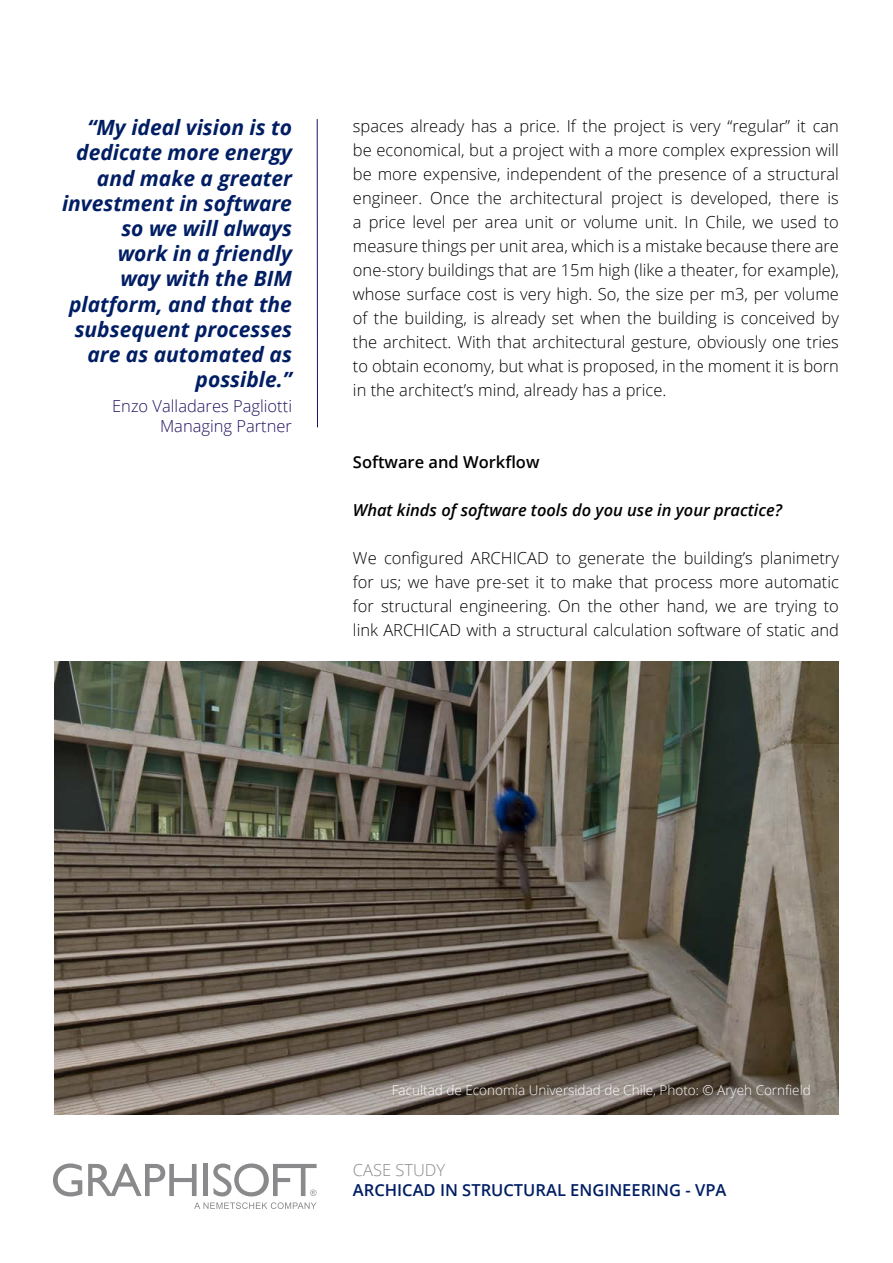
<style>
.page{position:relative;width:893px;height:1263px;background:#fff}
.page>*{position:absolute;margin:0;border:0;box-sizing:border-box;transform-origin:0 0}
.t1{font:italic 700 21px/25.2px "Open Sans";color:#011e64;text-align:right}
.t2{font:300 16.5px/24px "Open Sans";color:#000;text-align:justify}
.t3{font:italic 600 16.5px "Open Sans";color:#000}
.t4{font:300 16.5px/19.8px "Open Sans";color:#231161;text-align:right}
.t5{font:600 16.5px "Open Sans";color:#011e64}
.t6{font:600 16.5px "Open Sans";color:#000}
.t7{font:300 16.5px "Open Sans";color:#8a8a8d}
.t8{font:300 13.5px "Open Sans";color:#fff}
</style>
<div class="page">
<svg style="left:53px;top:1163px;width:29px;height:33px"></svg>
<svg style="left:88px;top:1164px;width:109px;height:32px"></svg>
<div style="left:203px;top:1163px;width:5px;height:33px;background:#8a8a8d"></div>
<svg style="left:213px;top:1163px;width:104px;height:33px"></svg>
<svg style="left:194px;top:1202px;width:123px;height:7px"></svg>
<img style="left:54px;top:662px;width:785px;height:452px">
<hr style="left:317px;top:119px;width:1px;height:308px;background:#231161">
<p class="t1" style="left:62px;top:114px;width:232px">“My ideal vision is to dedicate more energy and make a greater investment in software so we will always<br>work in a friendly<br>way with the BIM platform, and that the subsequent processes are as automated as possible.”</p>
<p class="t4" style="left:112px;top:396px;width:181px">Enzo Valladares Pagliotti<br>Managing Partner</p>
<p class="t2" style="left:353px;top:113px;width:488px">spaces already has a price. If the project is very “regular” it can be economical, but a project with a more complex expression will be more expensive, independent of the presence of a structural engineer. Once the architectural project is developed, there is a price level per area unit or volume unit. In Chile, we used to measure things per unit area, which is a mistake because there are one-story buildings that are 15m high (like a theater, for example), whose surface cost is very high. So, the size per m3, per volume of the building, is already set when the building is conceived by the architect. With that architectural gesture, obviously one tries to obtain economy, but what is proposed, in the moment it is born in the architect’s mind, already has a price.</p>
<p class="t6" style="left:353px;top:450px;width:188px">Software and Workflow</p>
<p class="t3" style="left:353px;top:498px;width:431px">What kinds of software tools do you use in your practice?</p>
<p class="t2" style="left:353px;top:545px;width:488px">We configured ARCHICAD to generate the building’s planimetry for us; we have pre-set it to make that process more automatic for structural engineering. On the other hand, we are trying to link ARCHICAD with a structural calculation software of static and</p>
<p class="t8" style="left:392px;top:1081px;width:420px">Facultad de Economía Universidad de Chile, Photo: © Aryeh Cornfield</p>
<p class="t7" style="left:353px;top:1159px;width:94px">CASE STUDY</p>
<p class="t5" style="left:353px;top:1178px;width:375px">ARCHICAD IN STRUCTURAL ENGINEERING - VPA</p>
</div>
